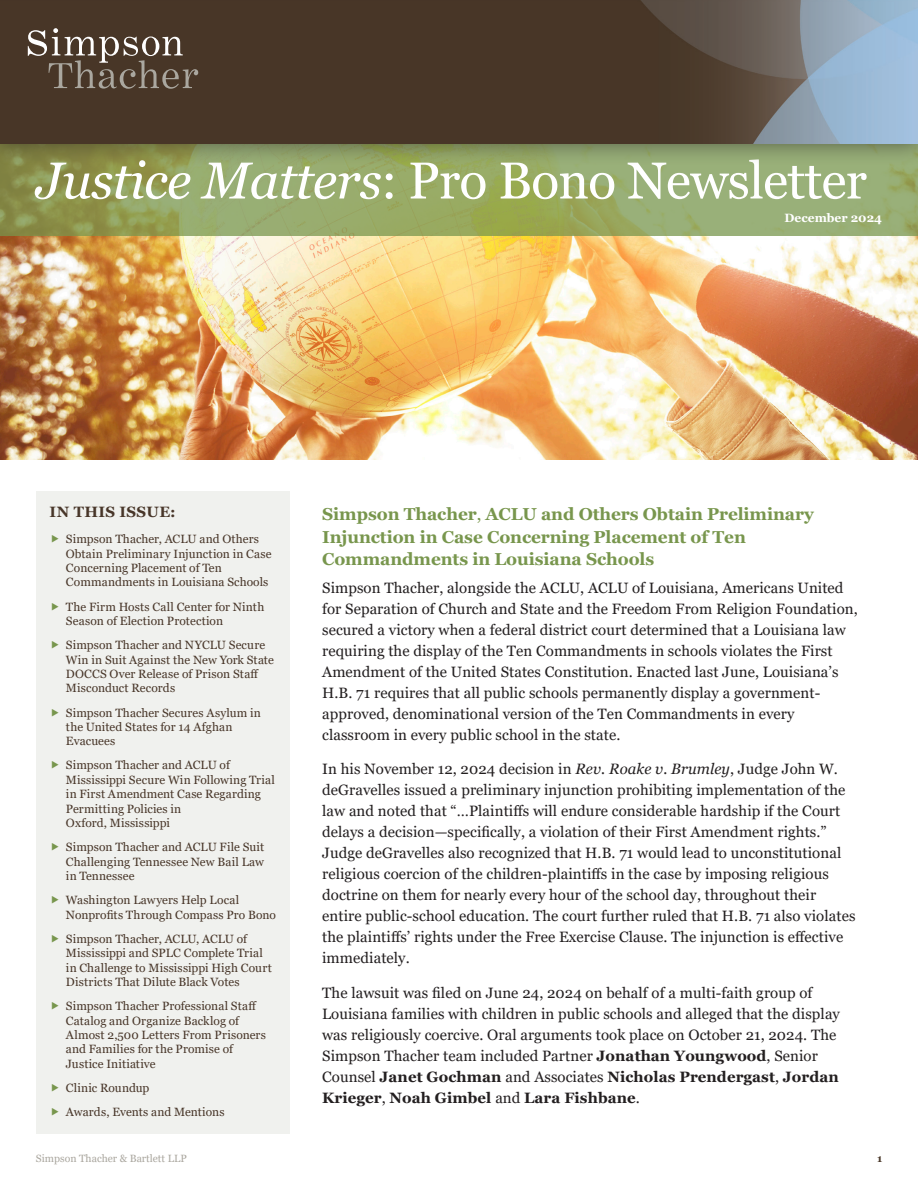
<style>
.page{position:relative;width:918px;height:1188px;background:#fff}
.page>*{position:absolute;margin:0;border:0;box-sizing:border-box;transform-origin:0 0}
.t1{font:51.75px "Georgia";letter-spacing:-.015em;color:#fff}
.Subhead7490{font:700 17.25px/22.5px "Georgia";letter-spacing:-.005em;color:#78964d}
.Standard_Text{font:15px/21px "Georgia";letter-spacing:.005em;color:#231f20}
.sidebar_header{font:700 15px "Georgia";letter-spacing:.025em;color:#483629}
.t2{font:12px/14.4px "Georgia";letter-spacing:.01em;color:#483629}
.t3{font:700 12px "Georgia";color:#fff}
.t4{font:10.5px "Georgia";color:#aaa79f}
.t5{font:700 10.5px "Georgia";color:#493728}
.s1{font-style:italic}
.s2{font-weight:400}
.s3{font-weight:700}
</style>
<div class="page">
<img style="left:0;top:235px;width:918px;height:224px">
<svg style="left:0;top:166px;width:918px;height:69px;background:#96a866"></svg>
<div style="left:0;top:0;width:918px;height:166px;background:#231f20;opacity:.6"></div>
<img style="left:0;top:0;width:918px;height:144px">
<svg style="left:28px;top:28px;width:170px;height:61px;background:#635447"></svg>
<div style="left:36px;top:491px;width:254px;height:643px;background:#f0f1ee"></div>
<h1 class="t1" style="left:36px;top:149px;width:832px"><span class="s1">Justice Matters</span>: Pro Bono Newsletter</h1>
<p class="t3" style="left:785px;top:210px;width:99px">December 2024</p>
<p class="sidebar_header" style="left:50px;top:503px;width:128px">IN THIS ISSUE:</p>
<p class="t2" style="left:66px;top:532px;width:207px">Simpson Thacher, ACLU and Others Obtain Preliminary Injunction in Case Concerning Placement of Ten Commandments in Louisiana Schools</p>
<p class="t2" style="left:66px;top:599px;width:200px">The Firm Hosts Call Center for Ninth<br>Season of Election Protection</p>
<p class="t2" style="left:66px;top:638px;width:209px">Simpson Thacher and NYCLU Secure<br>Win in Suit Against the New York State<br>DOCCS Over Release of Prison Staff<br>Misconduct Records</p>
<p class="t2" style="left:66px;top:705px;width:196px">Simpson Thacher Secures Asylum in the United States for 14 Afghan<br>Evacuees</p>
<p class="t2" style="left:66px;top:758px;width:210px">Simpson Thacher and ACLU of<br>Mississippi Secure Win Following Trial in First Amendment Case Regarding<br>Permitting Policies in<br>Oxford, Mississippi</p>
<p class="t2" style="left:66px;top:840px;width:200px;text-align:justify">Simpson Thacher and ACLU File Suit Challenging Tennessee New Bail Law in Tennessee</p>
<p class="t2" style="left:66px;top:893px;width:212px">Washington Lawyers Help Local<br>Nonprofits Through Compass Pro Bono</p>
<p class="t2" style="left:66px;top:932px;width:207px">Simpson Thacher, ACLU, ACLU of Mississippi and SPLC Complete Trial in Challenge to Mississippi High Court Districts That Dilute Black Votes</p>
<p class="t2" style="left:66px;top:999px;width:201px">Simpson Thacher Professional Staff<br>Catalog and Organize Backlog of<br>Almost 2,500 Letters From Prisoners and Families for the Promise of<br>Justice Initiative</p>
<p class="t2" style="left:66px;top:1081px;width:85px">Clinic Roundup</p>
<p class="t2" style="left:66px;top:1105px;width:160px">Awards, Events and Mentions</p>
<p class="Subhead7490" style="left:322px;top:503px;width:493px">Simpson Thacher<span class="s2">,</span> ACLU and Others Obtain Preliminary<br>Injunction in Case Concerning Placement of Ten<br>Commandments in Louisiana Schools</p>
<p class="Standard_Text" style="left:322px;top:578px;width:537px">Simpson Thacher, alongside the ACLU, ACLU of Louisiana, Americans United for Separation of Church and State and the Freedom From Religion Foundation, secured a victory when a federal district court determined that a Louisiana law requiring the display of the Ten Commandments in schools violates the First Amendment of the United States Constitution. Enacted last June, Louisiana’s H.B. 71 requires that all public schools permanently display a government&shy;approved, denominational version of the Ten Commandments in every classroom in every public school in the state.</p>
<p class="Standard_Text" style="left:322px;top:759px;width:535px">In his November 12, 2024 decision in <span class="s1">Rev. Roake v. Brumley</span>, Judge John W. deGravelles issued a preliminary injunction prohibiting implementation of the law and noted that “…Plaintiffs will endure considerable hardship if the Court delays a decision—specifically, a violation of their First Amendment rights.” Judge deGravelles also recognized that H.B. 71 would lead to unconstitutional religious coercion of the children-plaintiffs in the case by imposing religious doctrine on them for nearly every hour of the school day, throughout their entire public-school education. The court further ruled that H.B. 71 also violates the plaintiffs’ rights under the Free Exercise Clause. The injunction is effective immediately.</p>
<p class="Standard_Text" style="left:322px;top:983px;width:519px">The lawsuit was filed on June 24, 2024 on behalf of a multi-faith group of Louisiana families with children in public schools and alleged that the display was religiously coercive. Oral arguments took place on October 21, 2024. The Simpson Thacher team included Partner <span class="s3">Jonathan Youngwood</span>, Senior Counsel <span class="s3">Janet Gochman</span> and Associates <span class="s3">Nicholas Prendergast</span>, <span class="s3">Jordan Krieger</span>, <span class="s3">Noah Gimbel</span> and <span class="s3">Lara Fishbane</span>.</p>
<p class="t4" style="left:36px;top:1153px;width:152px">Simpson Thacher &amp; Bartlett LLP</p>
<p class="t5" style="left:877px;top:1152px;width:7px">1</p>
</div>
